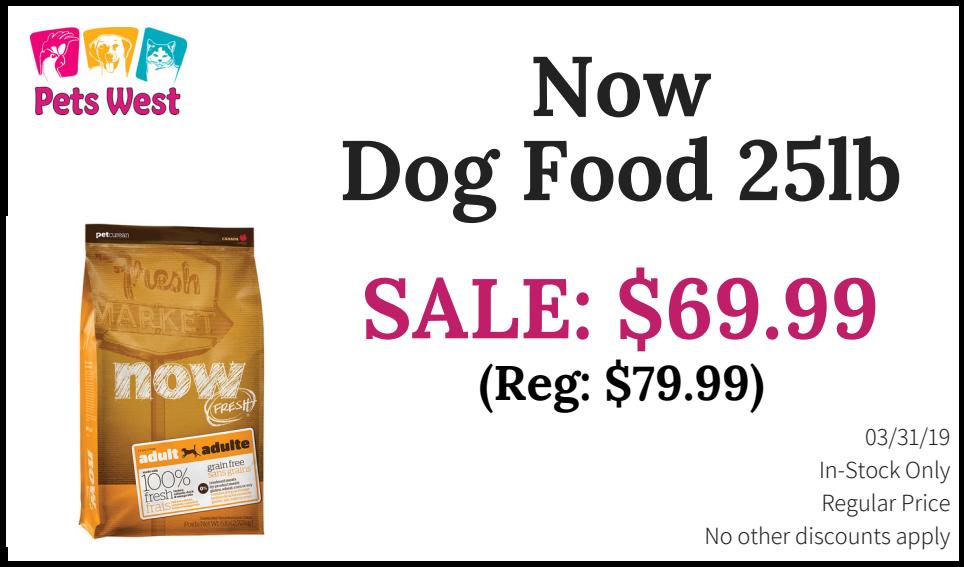
<style>
.page{position:relative;width:964px;height:567px;background:#fff}
.page>*{position:absolute;margin:0;border:0;box-sizing:border-box;transform-origin:0 0}
.t1{font:700 84.4px/84px "Lora";color:#222;text-align:center}
.t2{font:700 84.4px "Lora";color:#bf1f69}
.t3{font:700 48.4px "Lora";color:#000}
.t4{font:300 24px/33.2px "Assistant";color:#222;text-align:right}
</style>
<div class="page">
<div style="left:0;top:0;width:8px;height:567px;background:#000"></div>
<div style="left:959px;top:0;width:5px;height:567px;background:#000"></div>
<img style="left:30px;top:27px;width:156px;height:87px">
<div style="left:0;top:0;width:964px;height:6px;background:#000"></div>
<div style="left:0;top:562px;width:964px;height:5px;background:#000"></div>
<img style="left:6px;top:216px;width:259px;height:331px">
<h1 class="t1" style="left:339px;top:43px;width:565px">Now<br>Dog Food 25lb</h1>
<h1 class="t2" style="left:361px;top:253px;width:519px">SALE: $69.99</h1>
<h2 class="t3" style="left:479px;top:351px;width:286px">(Reg: $79.99)</h2>
<p class="t4" style="left:704px;top:419px;width:248px">03/31/19<br>In-Stock Only<br>Regular Price<br>No other discounts apply</p>
</div>
